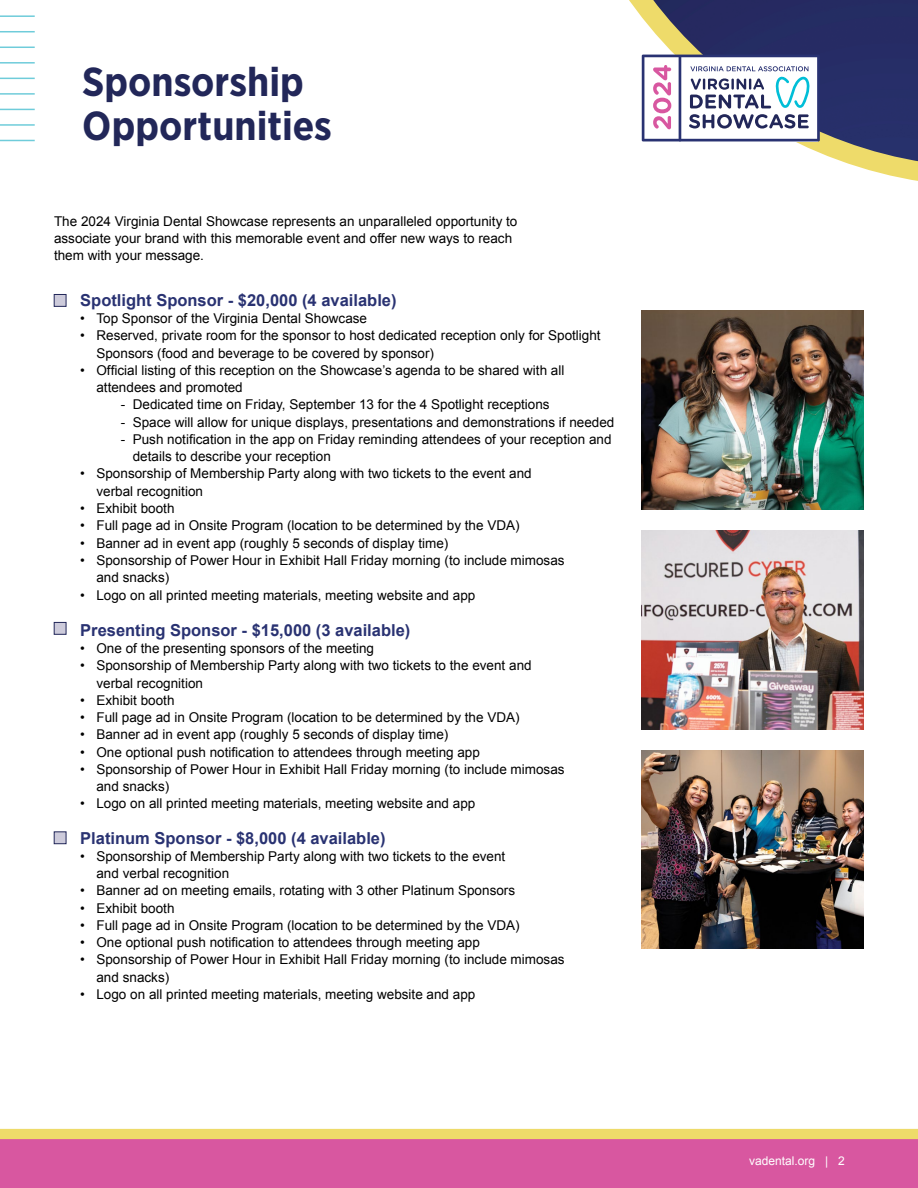
<style>
.page{position:relative;width:918px;height:1188px;background:#fff}
.page>*{position:absolute;margin:0;border:0;box-sizing:border-box;transform-origin:0 0}
.t1{font:700 40.5px/43.5px "Gotham Narrow";color:#222759}
.t2{font:700 16.5px "Arial";color:#293272}
.t3{font:13.5px/17.2px "Arial";color:#000}
.t4{font:12px "Arial";color:#fff}
</style>
<div class="page">
<svg style="left:629px;top:0;width:289px;height:181px"></svg>
<svg style="left:0;top:1129px;width:918px;height:59px;background:#db6d96"></svg>
<svg style="left:642px;top:55px;width:178px;height:86px"></svg>
<hr style="left:0;top:15px;width:35px;height:2px;background:#6fccda">
<hr style="left:0;top:62px;width:35px;height:2px;background:#6fccda">
<hr style="left:0;top:109px;width:35px;height:1px;background:#6fccda">
<hr style="left:0;top:31px;width:35px;height:1px;background:#6fccda">
<hr style="left:0;top:78px;width:35px;height:1px;background:#6fccda">
<hr style="left:0;top:124px;width:35px;height:2px;background:#6fccda">
<hr style="left:0;top:47px;width:35px;height:1px;background:#6fccda">
<hr style="left:0;top:93px;width:35px;height:2px;background:#6fccda">
<hr style="left:0;top:140px;width:35px;height:1px;background:#6fccda">
<div style="left:54px;top:622px;width:12px;height:12px;background:#cdcbdb;border:1px solid #222759"></div>
<img style="left:642px;top:310px;width:222px;height:199px">
<img style="left:642px;top:531px;width:222px;height:199px">
<img style="left:642px;top:750px;width:222px;height:199px">
<div style="left:54px;top:294px;width:12px;height:13px;background:#cdcbdb;border:1px solid #222759"></div>
<div style="left:54px;top:832px;width:12px;height:12px;background:#cdcbdb;border:1px solid #222759"></div>
<h1 class="t1" style="left:82px;top:60px;width:251px">Sponsorship<br>Opportunities</h1>
<p class="t3" style="left:54px;top:213px;width:465px">The 2024 Virginia Dental Showcase represents an unparalleled opportunity to associate your brand with this memorable event and offer new ways to reach them with your message.</p>
<p class="t2" style="left:80px;top:289px;width:318px">Spotlight Sponsor - $20,000 (4 available)</p>
<p class="t3" style="left:80px;top:310px;width:288px">• Top Sponsor of the Virginia Dental Showcase</p>
<p class="t3" style="left:96px;top:327px;width:506px;text-indent:-16px">• Reserved, private room for the sponsor to host dedicated reception only for Spotlight<br>Sponsors (food and beverage to be covered by sponsor)</p>
<p class="t3" style="left:96px;top:362px;width:470px;text-indent:-16px">• Official listing of this reception on the Showcase’s agenda to be shared with all attendees and promoted</p>
<p class="t3" style="left:121px;top:396px;width:430px">- Dedicated time on Friday, September 13 for the 4 Spotlight receptions</p>
<p class="t3" style="left:121px;top:414px;width:495px">- Space will allow for unique displays, presentations and demonstrations if needed</p>
<p class="t3" style="left:133px;top:431px;width:480px;text-indent:-12px">- Push notification in the app on Friday reminding attendees of your reception and details to describe your reception</p>
<p class="t3" style="left:96px;top:465px;width:437px;text-indent:-16px">• Sponsorship of Membership Party along with two tickets to the event and verbal recognition</p>
<p class="t3" style="left:80px;top:500px;width:96px">• Exhibit booth</p>
<p class="t3" style="left:80px;top:517px;width:441px">• Full page ad in Onsite Program (location to be determined by the VDA)</p>
<p class="t3" style="left:80px;top:534px;width:370px">• Banner ad in event app (roughly 5 seconds of display time)</p>
<p class="t3" style="left:96px;top:552px;width:470px;text-indent:-16px">• Sponsorship of Power Hour in Exhibit Hall Friday morning (to include mimosas and snacks)</p>
<p class="t3" style="left:80px;top:587px;width:397px">• Logo on all printed meeting materials, meeting website and app</p>
<p class="t2" style="left:80px;top:619px;width:332px">Presenting Sponsor - $15,000 (3 available)</p>
<p class="t3" style="left:80px;top:640px;width:295px">• One of the presenting sponsors of the meeting</p>
<p class="t3" style="left:96px;top:657px;width:437px;text-indent:-16px">• Sponsorship of Membership Party along with two tickets to the event and verbal recognition</p>
<p class="t3" style="left:80px;top:692px;width:96px">• Exhibit booth</p>
<p class="t3" style="left:80px;top:709px;width:441px">• Full page ad in Onsite Program (location to be determined by the VDA)</p>
<p class="t3" style="left:80px;top:726px;width:370px">• Banner ad in event app (roughly 5 seconds of display time)</p>
<p class="t3" style="left:80px;top:744px;width:401px">• One optional push notification to attendees through meeting app</p>
<p class="t3" style="left:96px;top:761px;width:470px;text-indent:-16px">• Sponsorship of Power Hour in Exhibit Hall Friday morning (to include mimosas and snacks)</p>
<p class="t3" style="left:80px;top:795px;width:397px">• Logo on all printed meeting materials, meeting website and app</p>
<p class="t2" style="left:80px;top:827px;width:307px">Platinum Sponsor - $8,000 (4 available)</p>
<p class="t3" style="left:96px;top:848px;width:410px;text-indent:-16px">• Sponsorship of Membership Party along with two tickets to the event and verbal recognition</p>
<p class="t3" style="left:80px;top:882px;width:436px">• Banner ad on meeting emails, rotating with 3 other Platinum Sponsors</p>
<p class="t3" style="left:80px;top:900px;width:96px">• Exhibit booth</p>
<p class="t3" style="left:80px;top:917px;width:441px">• Full page ad in Onsite Program (location to be determined by the VDA)</p>
<p class="t3" style="left:80px;top:934px;width:401px">• One optional push notification to attendees through meeting app</p>
<p class="t3" style="left:96px;top:951px;width:470px;text-indent:-16px">• Sponsorship of Power Hour in Exhibit Hall Friday morning (to include mimosas and snacks)</p>
<p class="t3" style="left:80px;top:986px;width:397px">• Logo on all printed meeting materials, meeting website and app</p>
<p class="t4" style="left:749px;top:1153px;width:97px">vadental.org | 2</p>
</div>
